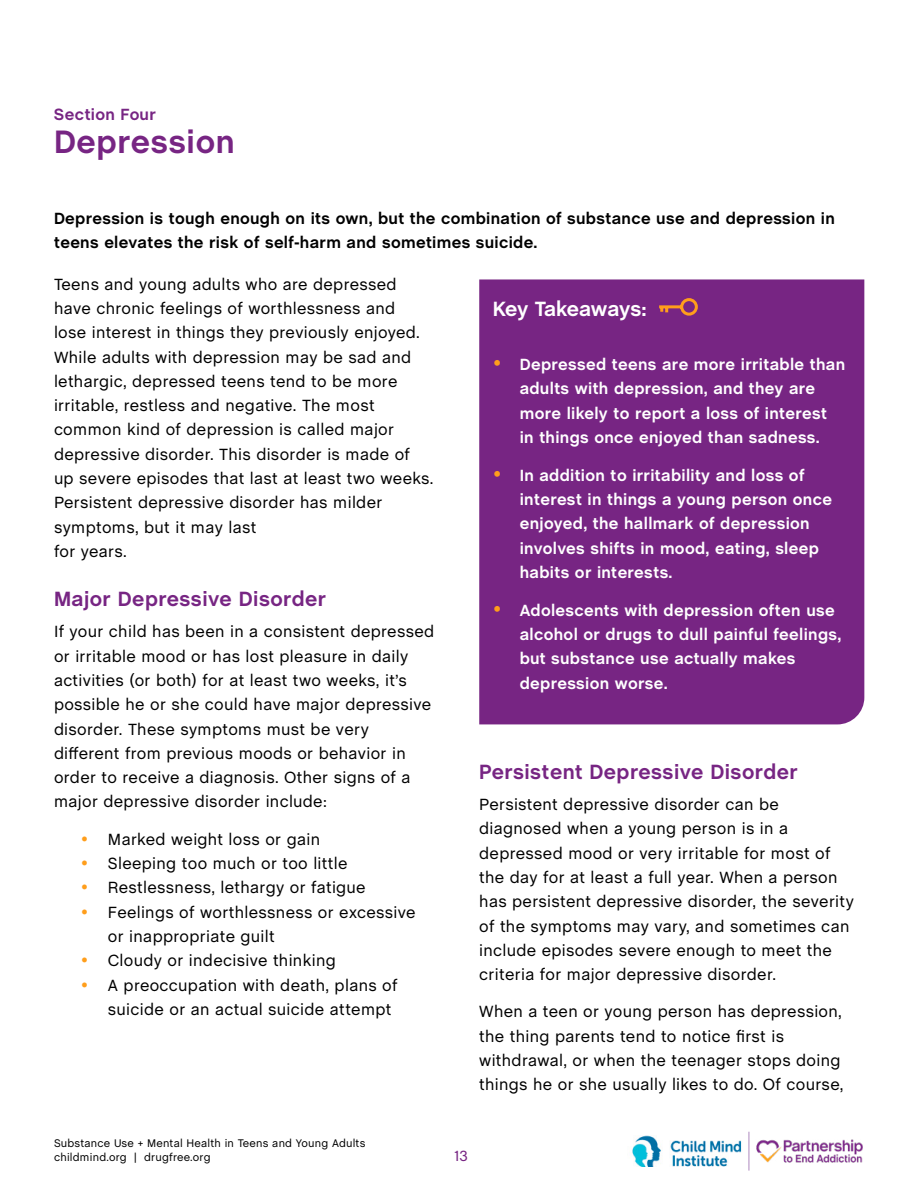
<style>
.page{position:relative;width:918px;height:1188px;background:#fff}
.page>*{position:absolute;margin:0;border:0;box-sizing:border-box;transform-origin:0 0}
.t1{font:700 33px "Chalet";letter-spacing:.02em;color:#772583}
.t2{font:700 21px "Chalet";letter-spacing:.02em;color:#772583}
.t3{font:700 21px "Chalet";letter-spacing:-.015em;color:#fff}
.t4{font:16.5px/24.3px "Chalet";letter-spacing:.02em;color:#000}
.t5{font:700 16.5px/24.3px "Chalet";letter-spacing:.02em;color:#fff}
.t6{font:700 16.5px/24.3px "Chalet";letter-spacing:.02em;color:#000}
.t7{font:700 16.5px "Chalet";letter-spacing:.02em;color:#772583}
.t8{font:15px "Chalet";color:#772583}
.t9{font:11.25px/13.5px "Chalet";letter-spacing:.02em;color:#000}
</style>
<div class="page">
<img style="left:632px;top:1136px;width:110px;height:31px">
<hr style="left:749px;top:1132px;width:1px;height:39px;background:#ad89be">
<img style="left:756px;top:1140px;width:107px;height:23px">
<div style="left:479px;top:279px;width:385px;height:445px;background:#772583"></div>
<svg style="left:656px;top:297px;width:43px;height:20px"></svg>
<svg style="left:494px;top:360px;width:6px;height:6px"></svg>
<svg style="left:494px;top:471px;width:6px;height:5px"></svg>
<svg style="left:494px;top:606px;width:6px;height:5px"></svg>
<p class="t7" style="left:54px;top:105px;width:103px">Section Four</p>
<h1 class="t1" style="left:54px;top:122px;width:182px">Depression</h1>
<p class="t6" style="left:54px;top:207px;width:782px">Depression is tough enough on its own, but the combination of substance use and depression in teens elevates the risk of self-harm and sometimes suicide.</p>
<p class="t4" style="left:54px;top:272px;width:381px">Teens and young adults who are depressed have chronic feelings of worthlessness and<br>lose interest in things they previously enjoyed.<br>While adults with depression may be sad and lethargic, depressed teens tend to be more irritable, restless and negative. The most common kind of depression is called major depressive disorder. This disorder is made of up severe episodes that last at least two weeks.<br>Persistent depressive disorder has milder symptoms, but it may last<br>for years.</p>
<p class="t2" style="left:54px;top:587px;width:273px">Major Depressive Disorder</p>
<p class="t4" style="left:54px;top:620px;width:382px">If your child has been in a consistent depressed or irritable mood or has lost pleasure in daily activities (or both) for at least two weeks, it’s possible he or she could have major depressive disorder. These symptoms must be very different from previous moods or behavior in order to receive a diagnosis. Other signs of a major depressive disorder include:</p>
<p class="t4" style="left:108px;top:827px;width:309px">Marked weight loss or gain<br>Sleeping too much or too little<br>Restlessness, lethargy or fatigue<br>Feelings of worthlessness or excessive or inappropriate guilt<br>Cloudy or indecisive thinking<br>A preoccupation with death, plans of suicide or an actual suicide attempt</p>
<p class="t3" style="left:493px;top:296px;width:155px">Key Takeaways:</p>
<p class="t5" style="left:520px;top:353px;width:327px">Depressed teens are more irritable than adults with depression, and they are more likely to report a loss of interest in things once enjoyed than sadness.</p>
<p class="t5" style="left:520px;top:464px;width:314px">In addition to irritability and loss of interest in things a young person once enjoyed, the hallmark of depression involves shifts in mood, eating, sleep habits or interests.</p>
<p class="t5" style="left:520px;top:599px;width:323px">Adolescents with depression often use alcohol or drugs to dull painful feelings, but substance use actually makes depression worse.</p>
<p class="t2" style="left:479px;top:759px;width:320px">Persistent Depressive Disorder</p>
<p class="t4" style="left:479px;top:792px;width:376px">Persistent depressive disorder can be diagnosed when a young person is in a depressed mood or very irritable for most of the day for at least a full year. When a person has persistent depressive disorder, the severity of the symptoms may vary, and sometimes can include episodes severe enough to meet the criteria for major depressive disorder.</p>
<p class="t4" style="left:479px;top:1000px;width:366px">When a teen or young person has depression, the thing parents tend to notice first is withdrawal, or when the teenager stops doing things he or she usually likes to do. Of course,</p>
<p class="t9" style="left:54px;top:1137px;width:313px">Substance Use + Mental Health in Teens and Young Adults childmind.org | drugfree.org</p>
<p class="t8" style="left:454px;top:1147px;width:15px">13</p>
</div>
